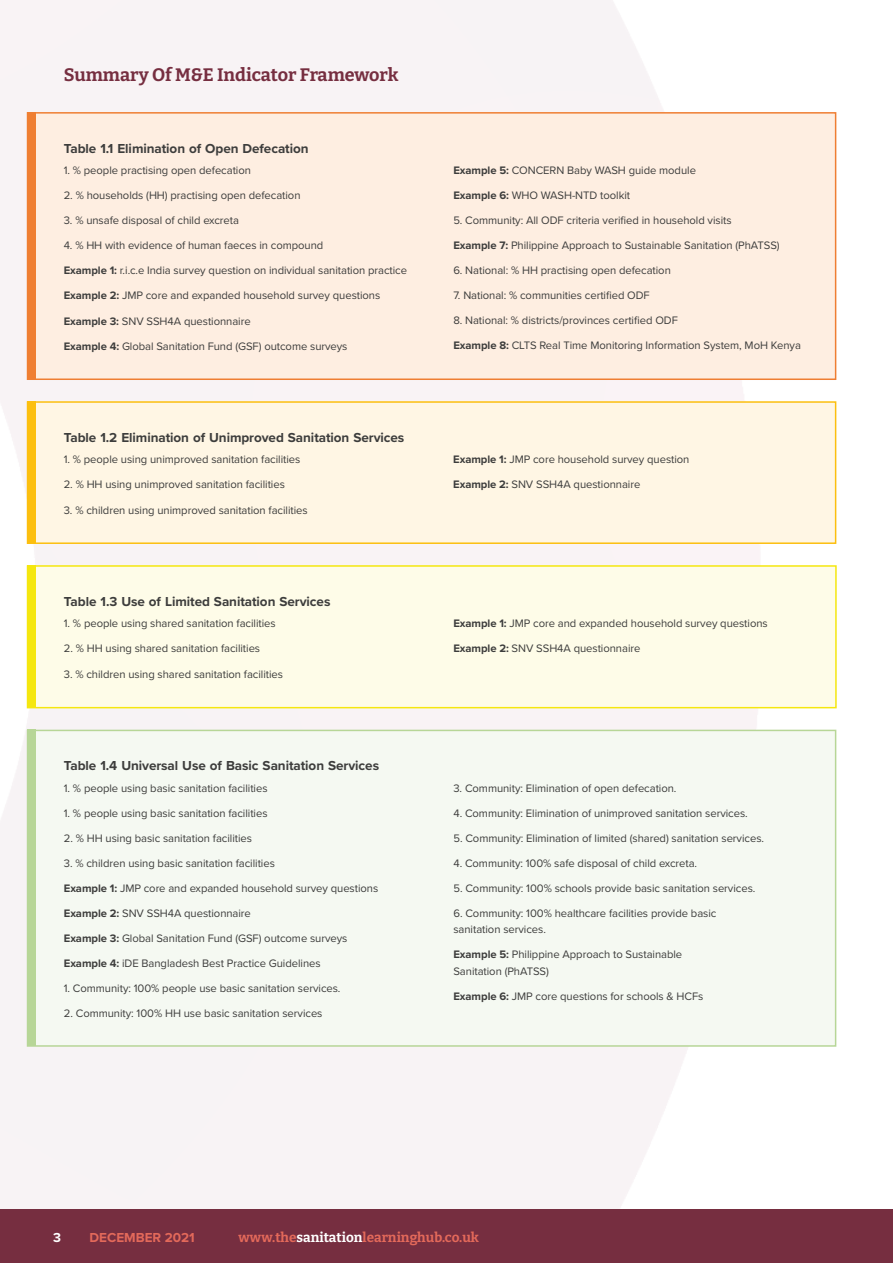
<style>
.page{position:relative;width:893px;height:1263px;background:#fff}
.page>*{position:absolute;margin:0;border:0;box-sizing:border-box;transform-origin:0 0}
.t1{font:100 18px "Bitter";color:#762e40}
.t2{font:700 13.5px "Proxima Nova";letter-spacing:-.005em;color:#3d3d3c}
.t3{font:100 13.5px "Bitter";color:#e3695a}
.t4{font:700 13.5px "Proxima Nova";color:#e3695a}
.t5{font:700 13.5px "Proxima Nova";color:#fff}
.t6{font:11.25px/16.5px "Proxima Nova";letter-spacing:-.005em;color:#3d3d3c}
.s1{font-weight:700}
.s2{color:#fff}
</style>
<div class="page">
<div style="left:27px;top:112px;width:809px;height:268px;background:#feeee1;border:2px solid #ef7e32"></div>
<div style="left:27px;top:112px;width:9px;height:267px;background:#ef7e32"></div>
<div style="left:27px;top:401px;width:809px;height:143px;background:#fff6e4;border:2px solid #fcbf0f"></div>
<div style="left:27px;top:401px;width:9px;height:142px;background:#fcbf0f"></div>
<div style="left:27px;top:565px;width:810px;height:143px;background:#fefce8;border:2px solid #f5e70f"></div>
<div style="left:28px;top:565px;width:8px;height:143px;background:#f5e70f"></div>
<div style="left:27px;top:730px;width:809px;height:317px;background:#f5f9f2;border:2px solid #b7d697"></div>
<div style="left:27px;top:730px;width:9px;height:316px;background:#b7d697"></div>
<div style="left:0;top:1209px;width:893px;height:54px;background:#762e40"></div>
<h1 class="t1" style="left:64px;top:63px;width:336px">Summary Of M&amp;E Indicator Framework</h1>
<p class="t2" style="left:64px;top:138px;width:246px">Table 1.1 Elimination of Open Defecation</p>
<p class="t6" style="left:64px;top:162px;width:189px">1. % people practising open defecation</p>
<p class="t6" style="left:64px;top:187px;width:238px">2. % households (HH) practising open defecation</p>
<p class="t6" style="left:64px;top:212px;width:177px">3. % unsafe disposal of child excreta</p>
<p class="t6" style="left:64px;top:237px;width:261px">4. % HH with evidence of human faeces in compound</p>
<p class="t6" style="left:64px;top:262px;width:345px"><span class="s1">Example 1:</span> r.i.c.e India survey question on individual sanitation practice</p>
<p class="t6" style="left:64px;top:287px;width:318px"><span class="s1">Example 2:</span> JMP core and expanded household survey questions</p>
<p class="t6" style="left:64px;top:313px;width:188px"><span class="s1">Example 3:</span> SNV SSH4A questionnaire</p>
<p class="t6" style="left:64px;top:338px;width:285px"><span class="s1">Example 4:</span> Global Sanitation Fund (GSF) outcome surveys</p>
<p class="t2" style="left:64px;top:427px;width:342px">Table 1.2 Elimination of Unimproved Sanitation Services</p>
<p class="t6" style="left:64px;top:451px;width:238px">1. % people using unimproved sanitation facilities</p>
<p class="t6" style="left:64px;top:476px;width:223px">2. % HH using unimproved sanitation facilities</p>
<p class="t6" style="left:64px;top:502px;width:246px">3. % children using unimproved sanitation facilities</p>
<p class="t2" style="left:64px;top:591px;width:268px">Table 1.3 Use of Limited Sanitation Services</p>
<p class="t6" style="left:64px;top:615px;width:213px">1. % people using shared sanitation facilities</p>
<p class="t6" style="left:64px;top:640px;width:198px">2. % HH using shared sanitation facilities</p>
<p class="t6" style="left:64px;top:665px;width:221px">3. % children using shared sanitation facilities</p>
<p class="t2" style="left:64px;top:755px;width:317px">Table 1.4 Universal Use of Basic Sanitation Services</p>
<p class="t6" style="left:64px;top:779px;width:205px">1. % people using basic sanitation facilities</p>
<p class="t6" style="left:64px;top:804px;width:205px">1. % people using basic sanitation facilities</p>
<p class="t6" style="left:64px;top:829px;width:190px">2. % HH using basic sanitation facilities</p>
<p class="t6" style="left:64px;top:854px;width:213px">3. % children using basic sanitation facilities</p>
<p class="t6" style="left:64px;top:879px;width:316px"><span class="s1">Example 1:</span> JMP core and expanded household survey questions</p>
<p class="t6" style="left:64px;top:904px;width:189px"><span class="s1">Example 2:</span> SNV SSH4A questionnaire</p>
<p class="t6" style="left:64px;top:929px;width:285px"><span class="s1">Example 3:</span> Global Sanitation Fund (GSF) outcome surveys</p>
<p class="t6" style="left:64px;top:954px;width:258px"><span class="s1">Example 4:</span> iDE Bangladesh Best Practice Guidelines</p>
<p class="t6" style="left:64px;top:979px;width:278px">1. Community: 100% people use basic sanitation services.</p>
<p class="t6" style="left:64px;top:1004px;width:260px">2. Community: 100% HH use basic sanitation services</p>
<p class="t6" style="left:453px;top:162px;width:244px"><span class="s1">Example 5:</span> CONCERN Baby WASH guide module</p>
<p class="t6" style="left:453px;top:187px;width:178px"><span class="s1">Example 6:</span> WHO WASH-NTD toolkit</p>
<p class="t6" style="left:453px;top:212px;width:280px">5. Community: All ODF criteria verified in household visits</p>
<p class="t6" style="left:453px;top:237px;width:328px"><span class="s1">Example 7:</span> Philippine Approach to Sustainable Sanitation (PhATSS)</p>
<p class="t6" style="left:453px;top:262px;width:219px">6. National: % HH practising open defecation</p>
<p class="t6" style="left:453px;top:287px;width:198px">7. National: % communities certified ODF</p>
<p class="t6" style="left:453px;top:312px;width:226px">8. National: % districts/provinces certified ODF</p>
<p class="t6" style="left:453px;top:337px;width:349px"><span class="s1">Example 8:</span> CLTS Real Time Monitoring Information System, MoH Kenya</p>
<p class="t6" style="left:453px;top:451px;width:238px"><span class="s1">Example 1:</span> JMP core household survey question</p>
<p class="t6" style="left:453px;top:476px;width:189px"><span class="s1">Example 2:</span> SNV SSH4A questionnaire</p>
<p class="t6" style="left:453px;top:615px;width:316px"><span class="s1">Example 1:</span> JMP core and expanded household survey questions</p>
<p class="t6" style="left:453px;top:640px;width:189px"><span class="s1">Example 2:</span> SNV SSH4A questionnaire</p>
<p class="t6" style="left:453px;top:779px;width:225px">3. Community: Elimination of open defecation.</p>
<p class="t6" style="left:453px;top:804px;width:296px">4. Community: Elimination of unimproved sanitation services.</p>
<p class="t6" style="left:453px;top:829px;width:312px">5. Community: Elimination of limited (shared) sanitation services.</p>
<p class="t6" style="left:453px;top:854px;width:245px">4. Community: 100% safe disposal of child excreta.</p>
<p class="t6" style="left:453px;top:879px;width:303px">5. Community: 100% schools provide basic sanitation services.</p>
<p class="t6" style="left:453px;top:904px;width:264px">6. Community: 100% healthcare facilities provide basic sanitation services.</p>
<p class="t6" style="left:453px;top:946px;width:230px"><span class="s1">Example 5:</span> Philippine Approach to Sustainable<br>Sanitation (PhATSS)</p>
<p class="t6" style="left:453px;top:987px;width:252px"><span class="s1">Example 6:</span> JMP core questions for schools &amp; HCFs</p>
<p class="t5" style="left:53px;top:1227px;width:9px">3</p>
<p class="t4" style="left:89px;top:1227px;width:107px">DECEMBER 2021</p>
<p class="t3" style="left:238px;top:1228px;width:242px">www.the<span class="s2">sanitation</span>learninghub.co.uk</p>
</div>
